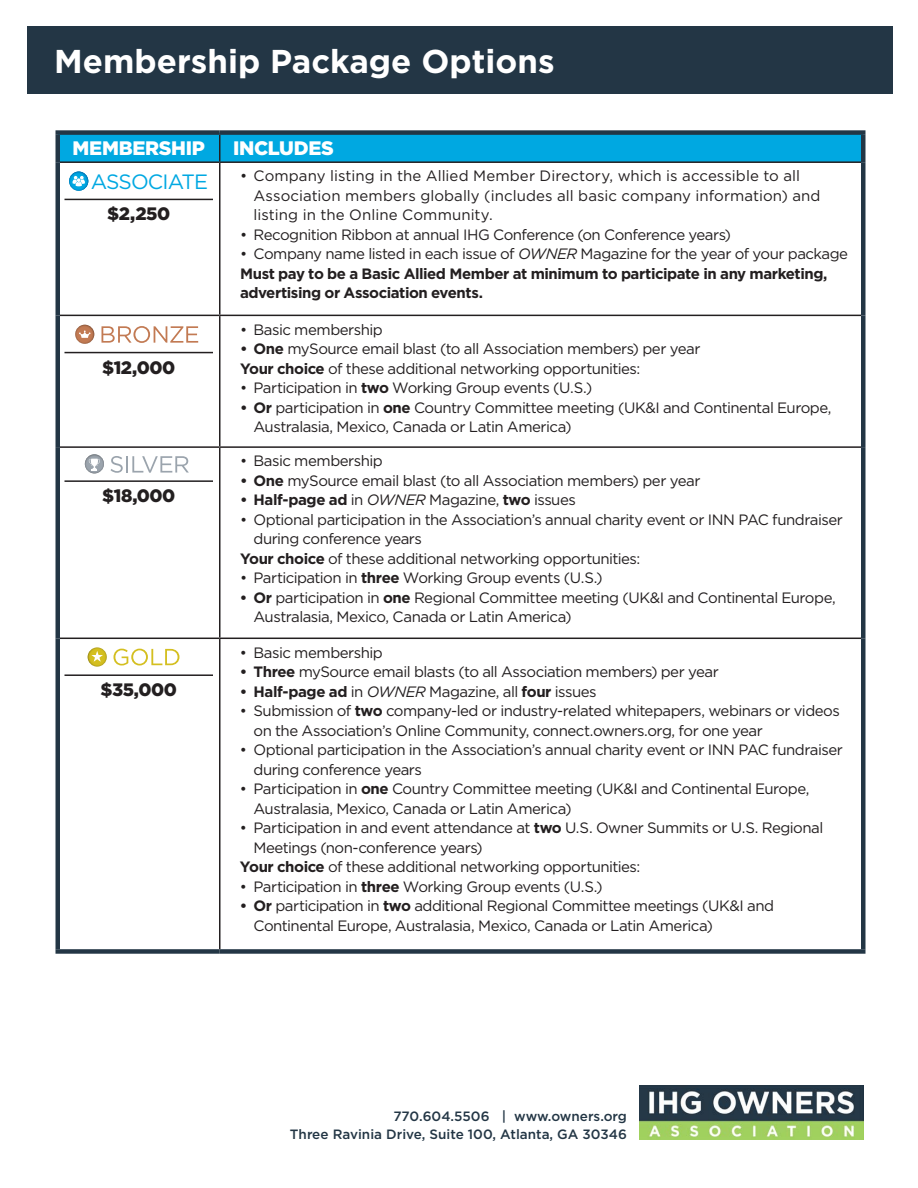
<style>
.page{position:relative;width:918px;height:1188px;background:#fff}
.page>*{position:absolute;margin:0;border:0;box-sizing:border-box;transform-origin:0 0}
.t1{font:700 33px "Gotham";color:#fff}
.t2{font:20.7px "Gotham";letter-spacing:-.04em;color:#00a8e2}
.t3{font:900 19.5px "Gotham";letter-spacing:-.015em;color:#fff}
.t4{font:900 18px "Gotham";letter-spacing:-.025em;color:#231f20}
.Membership_Options-B{font:15px/19.5px "Gotham";letter-spacing:-.035em;color:#231f20}
.Membership_Options-B-2{font:15px/19.5px "Gotham";letter-spacing:.005em;color:#231f20}
.Membership_Options-B-3{font:700 15px/19.5px "Gotham";letter-spacing:-.03em;color:#231f20}
.t5{font:500 13.5px "Gotham";color:#233645}
.s1{font-style:italic}
.s2{font-weight:700}
</style>
<div class="page">
<div style="left:60px;top:135px;width:801px;height:26px;background:#00a8e1"></div>
<hr style="left:60px;top:161px;width:160px;height:2px;background:#231f20">
<hr style="left:220px;top:161px;width:641px;height:2px;background:#231f20">
<hr style="left:219px;top:163px;width:1px;height:152px;background:#231f20">
<hr style="left:60px;top:315px;width:160px;height:1px;background:#231f20">
<hr style="left:220px;top:315px;width:641px;height:1px;background:#231f20">
<hr style="left:219px;top:316px;width:1px;height:130px;background:#231f20">
<hr style="left:60px;top:446px;width:160px;height:2px;background:#231f20">
<hr style="left:220px;top:446px;width:641px;height:2px;background:#231f20">
<hr style="left:219px;top:448px;width:1px;height:190px;background:#231f20">
<hr style="left:60px;top:638px;width:160px;height:1px;background:#231f20">
<hr style="left:220px;top:638px;width:641px;height:1px;background:#231f20">
<hr style="left:219px;top:639px;width:1px;height:310px;background:#231f20">
<div style="left:56px;top:130px;width:164px;height:5px;background:#233645"></div>
<hr style="left:56px;top:135px;width:4px;height:27px;background:#233645">
<div style="left:220px;top:130px;width:646px;height:5px;background:#233645"></div>
<div style="left:861px;top:135px;width:5px;height:27px;background:#233645"></div>
<hr style="left:56px;top:162px;width:4px;height:153px;background:#233645">
<div style="left:861px;top:162px;width:5px;height:153px;background:#233645"></div>
<hr style="left:56px;top:315px;width:4px;height:132px;background:#233645">
<div style="left:861px;top:315px;width:5px;height:132px;background:#233645"></div>
<hr style="left:56px;top:447px;width:4px;height:191px;background:#233645">
<div style="left:861px;top:447px;width:5px;height:191px;background:#233645"></div>
<hr style="left:56px;top:638px;width:4px;height:311px;background:#233645">
<div style="left:861px;top:638px;width:5px;height:311px;background:#233645"></div>
<div style="left:56px;top:949px;width:164px;height:5px;background:#233645"></div>
<div style="left:220px;top:949px;width:646px;height:5px;background:#233645"></div>
<hr style="left:64px;top:199px;width:149px;height:1px;background:#231f20">
<svg style="left:69px;top:172px;width:19px;height:19px"></svg>
<svg style="left:73px;top:176px;width:12px;height:10px"></svg>
<hr style="left:64px;top:352px;width:149px;height:1px;background:#231f20">
<svg style="left:75px;top:325px;width:19px;height:19px"></svg>
<svg style="left:102px;top:326px;width:96px;height:17px"></svg>
<svg style="left:79px;top:331px;width:12px;height:7px"></svg>
<hr style="left:64px;top:480px;width:149px;height:2px;background:#231f20">
<img style="left:85px;top:454px;width:19px;height:19px;border-radius:10px">
<svg style="left:110px;top:456px;width:79px;height:17px"></svg>
<svg style="left:89px;top:459px;width:11px;height:12px"></svg>
<hr style="left:64px;top:674px;width:149px;height:2px;background:#231f20">
<svg style="left:88px;top:647px;width:19px;height:20px"></svg>
<svg style="left:113px;top:649px;width:66px;height:17px"></svg>
<svg style="left:91px;top:651px;width:12px;height:11px"></svg>
<div style="left:27px;top:27px;width:865px;height:67px;background:#233645"></div>
<img style="left:639px;top:1085px;width:225px;height:54px">
<p class="t1" style="left:54px;top:42px;width:502px">Membership Package Options</p>
<p class="t3" style="left:72px;top:137px;width:134px">MEMBERSHIP</p>
<p class="t3" style="left:233px;top:137px;width:102px">INCLUDES</p>
<p class="t2" style="left:91px;top:170px;width:119px">ASSOCIATE</p>
<p class="t4" style="left:107px;top:204px;width:65px">$2,250</p>
<p class="Membership_Options-B-2" style="left:254px;top:166px;width:569px;text-indent:-14px">• Company listing in the Allied Member Directory, which is accessible to all<br>Association members globally (includes all basic company information) and listing in the Online Community.</p>
<p class="Membership_Options-B" style="left:240px;top:225px;width:493px">• Recognition Ribbon at annual IHG Conference (on Conference years)</p>
<p class="Membership_Options-B" style="left:240px;top:244px;width:610px">• Company name listed in each issue of <span class="s1">OWNER</span> Magazine for the year of your package</p>
<p class="Membership_Options-B-3" style="left:240px;top:264px;width:589px">Must pay to be a Basic Allied Member at minimum to participate in any marketing, advertising or Association events.</p>
<p class="t4" style="left:102px;top:357px;width:75px">$12,000</p>
<p class="t4" style="left:102px;top:485px;width:75px">$18,000</p>
<p class="t4" style="left:101px;top:679px;width:78px">$35,000</p>
<p class="Membership_Options-B" style="left:240px;top:319px;width:144px">• Basic membership</p>
<p class="Membership_Options-B" style="left:240px;top:339px;width:462px"><span class="s2">• One</span> mySource email blast (to all Association members) per year</p>
<p class="Membership_Options-B" style="left:240px;top:358px;width:402px"><span class="s2">Your choice</span> of these additional networking opportunities:</p>
<p class="Membership_Options-B" style="left:240px;top:378px;width:354px">• Participation in <span class="s2">two</span> Working Group events (U.S.)</p>
<p class="Membership_Options-B" style="left:254px;top:397px;width:580px;text-indent:-14px"><span class="s2">• Or</span> participation in <span class="s2">one</span> Country Committee meeting (UK&amp;I and Continental Europe,<br>Australasia, Mexico, Canada or Latin America)</p>
<p class="Membership_Options-B" style="left:240px;top:451px;width:144px">• Basic membership</p>
<p class="Membership_Options-B" style="left:240px;top:471px;width:462px"><span class="s2">• One</span> mySource email blast (to all Association members) per year</p>
<p class="Membership_Options-B" style="left:240px;top:490px;width:337px"><span class="s2">• Half-page ad</span> in <span class="s1">OWNER</span> Magazine, <span class="s2">two</span> issues</p>
<p class="Membership_Options-B" style="left:254px;top:510px;width:591px;text-indent:-14px">• Optional participation in the Association’s annual charity event or INN PAC fundraiser during conference years</p>
<p class="Membership_Options-B" style="left:240px;top:549px;width:402px"><span class="s2">Your choice</span> of these additional networking opportunities:</p>
<p class="Membership_Options-B" style="left:240px;top:568px;width:364px">• Participation in <span class="s2">three</span> Working Group events (U.S.)</p>
<p class="Membership_Options-B" style="left:253px;top:588px;width:584px;text-indent:-14px"><span class="s2">• Or</span> participation in <span class="s2">one</span> Regional Committee meeting (UK&amp;I and Continental Europe,<br>Australasia, Mexico, Canada or Latin America)</p>
<p class="Membership_Options-B" style="left:240px;top:642px;width:144px">• Basic membership</p>
<p class="Membership_Options-B" style="left:240px;top:662px;width:480px"><span class="s2">• Three</span> mySource email blasts (to all Association members) per year</p>
<p class="Membership_Options-B" style="left:240px;top:681px;width:358px"><span class="s2">• Half-page ad</span> in <span class="s1">OWNER</span> Magazine, all <span class="s2">four</span> issues</p>
<p class="Membership_Options-B" style="left:253px;top:701px;width:588px;text-indent:-14px">• Submission of <span class="s2">two</span> company-led or industry-related whitepapers, webinars or videos on the Association’s Online Community, connect.owners.org, for one year</p>
<p class="Membership_Options-B" style="left:253px;top:740px;width:591px;text-indent:-14px">• Optional participation in the Association’s annual charity event or INN PAC fundraiser during conference years</p>
<p class="Membership_Options-B" style="left:253px;top:779px;width:557px;text-indent:-14px">• Participation in <span class="s2">one</span> Country Committee meeting (UK&amp;I and Continental Europe,<br>Australasia, Mexico, Canada or Latin America)</p>
<p class="Membership_Options-B" style="left:253px;top:818px;width:571px;text-indent:-14px">• Participation in and event attendance at <span class="s2">two</span> U.S. Owner Summits or U.S. Regional<br>Meetings (non-conference years)</p>
<p class="Membership_Options-B" style="left:240px;top:857px;width:402px"><span class="s2">Your choice</span> of these additional networking opportunities:</p>
<p class="Membership_Options-B" style="left:240px;top:876px;width:364px">• Participation in <span class="s2">three</span> Working Group events (U.S.)</p>
<p class="Membership_Options-B" style="left:253px;top:896px;width:522px;text-indent:-14px"><span class="s2">• Or</span> participation in <span class="s2">two</span> additional Regional Committee meetings (UK&amp;I and<br>Continental Europe, Australasia, Mexico, Canada or Latin America)</p>
<p class="t5" style="left:393px;top:1109px;width:235px">770.604.5506 | www.owners.org</p>
<p class="t5" style="left:290px;top:1127px;width:339px">Three Ravinia Drive, Suite 100, Atlanta, GA 30346</p>
</div>
